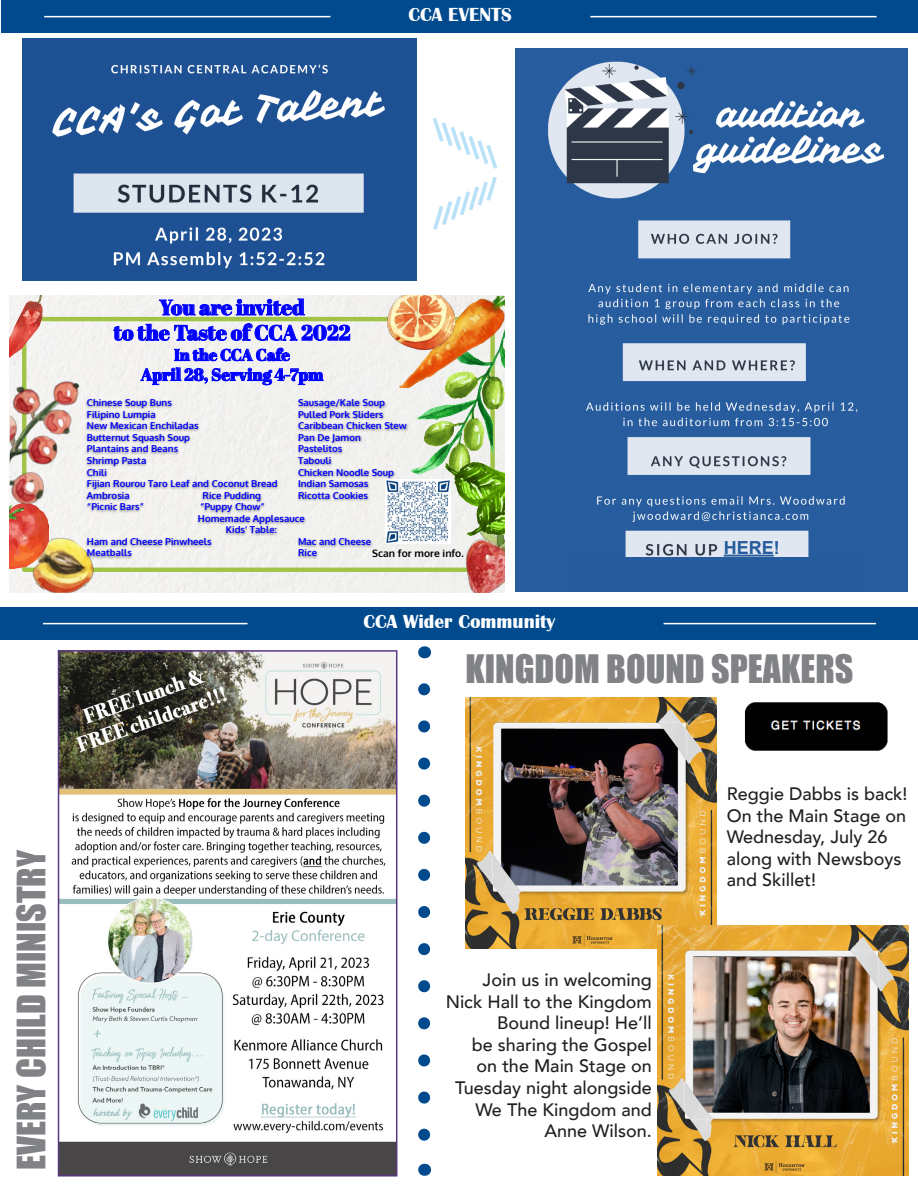
<style>
.page{position:relative;width:918px;height:1188px;background:#fff}
.page>*{position:absolute;margin:0;border:0;box-sizing:border-box;transform-origin:0 0}
.t1{font:36px "Impact";color:#808285}
.t2{font:21.3px/25.3px "Abril Fatface";color:#00f;text-align:center}
.t3{font:700 19.5px "Britannic";color:#fff}
.t4{font:500 18px/21.6px "Avenir";color:#231f20}
.t5{font:700 18px "Arial";color:#265c9d}
.t6{font:16.8px "Abril Fatface";color:#00f}
.t7{font:16.2px "Abril Fatface";color:#00f}
.t8{font:700 10.2px "Oxygen";color:#000}
.t9{font:700 9.6px "Oxygen";color:#00f}
</style>
<div class="page">
<div style="left:1px;top:0;width:917px;height:32px;background:#004a8d"></div>
<hr style="left:44px;top:16px;width:286px;height:1px;background:#fff">
<hr style="left:590px;top:16px;width:287px;height:1px;background:#fff">
<img style="left:10px;top:296px;width:457px;height:297px">
<img style="left:23px;top:555px;width:80px;height:38px">
<svg style="left:159px;top:298px;width:146px;height:18px"></svg>
<svg style="left:113px;top:323px;width:238px;height:38px"></svg>
<svg style="left:140px;top:367px;width:184px;height:11px"></svg>
<img style="left:79px;top:378px;width:345px;height:197px">
<img style="left:411px;top:392px;width:94px;height:86px">
<img style="left:467px;top:535px;width:38px;height:58px">
<img style="left:10px;top:555px;width:39px;height:14px">
<img style="left:399px;top:296px;width:106px;height:96px">
<img style="left:387px;top:296px;width:67px;height:54px">
<img style="left:10px;top:356px;width:107px;height:199px">
<img style="left:445px;top:463px;width:60px;height:72px">
<img style="left:10px;top:296px;width:33px;height:71px">
<img style="left:386px;top:479px;width:64px;height:64px">
<div style="left:0;top:607px;width:918px;height:32px;background:#004a8d"></div>
<hr style="left:43px;top:623px;width:205px;height:1px;background:#fff">
<hr style="left:664px;top:623px;width:212px;height:1px;background:#fff">
<img style="left:61px;top:653px;width:333px;height:521px">
<div style="left:58px;top:650px;width:339px;height:527px;border:2px solid #5b3686"></div>
<svg style="left:418px;top:689px;width:12px;height:452px"></svg>
<svg style="left:424px;top:646px;width:1px;height:12px"></svg>
<svg style="left:424px;top:1164px;width:1px;height:12px"></svg>
<img style="left:23px;top:39px;width:394px;height:242px">
<img style="left:516px;top:48px;width:392px;height:543px">
<div style="left:719px;top:541px;width:76px;height:18px;background:#e0e7f0"></div>
<hr style="left:724px;top:555px;width:50px;height:2px;background:#265c9d">
<div style="left:568px;top:557px;width:295px;height:34px;background:#265c9d"></div>
<svg style="left:432px;top:118px;width:66px;height:112px"></svg>
<img style="left:465px;top:698px;width:251px;height:250px">
<img style="left:658px;top:925px;width:250px;height:251px">
<img style="left:745px;top:702px;width:143px;height:49px">
<p class="t3" style="left:409px;top:4px;width:105px">CCA EVENTS</p>
<p class="t1" style="left:3px;top:1170px;width:321px;rotate:-90deg">EVERY CHILD MINISTRY</p>
<p class="t2" style="left:114px;top:294px;width:238px">You are invited<br>to the Taste of CCA 2022</p>
<p class="t7" style="left:174px;top:343px;width:117px">In the CCA Cafe</p>
<p class="t6" style="left:141px;top:363px;width:184px">April 28, Serving 4-7pm</p>
<p class="t9" style="left:87px;top:397px;width:87px">Chinese Soup Buns</p>
<p class="t9" style="left:298px;top:397px;width:88px">Sausage/Kale Soup</p>
<p class="t9" style="left:87px;top:408px;width:70px">Filipino Lumpia</p>
<p class="t9" style="left:298px;top:408px;width:87px">Pulled Pork Sliders</p>
<p class="t9" style="left:87px;top:420px;width:113px">New Mexican Enchiladas</p>
<p class="t9" style="left:298px;top:420px;width:110px">Caribbean Chicken Stew</p>
<p class="t9" style="left:87px;top:431px;width:105px">Butternut Squash Soup</p>
<p class="t9" style="left:298px;top:431px;width:64px">Pan De Jamon</p>
<p class="t9" style="left:87px;top:443px;width:93px">Plantains and Beans</p>
<p class="t9" style="left:298px;top:443px;width:46px">Pastelitos</p>
<p class="t9" style="left:87px;top:455px;width:61px">Shrimp Pasta</p>
<p class="t9" style="left:298px;top:455px;width:35px">Tabouli</p>
<p class="t9" style="left:87px;top:466px;width:22px">Chili</p>
<p class="t9" style="left:298px;top:466px;width:98px">Chicken Noodle Soup</p>
<p class="t9" style="left:87px;top:478px;width:192px">Fijian Rourou Taro Leaf and Coconut Bread</p>
<p class="t9" style="left:298px;top:478px;width:72px">Indian Samosas</p>
<p class="t9" style="left:87px;top:489px;width:44px">Ambrosia</p>
<p class="t9" style="left:203px;top:489px;width:60px">Rice Pudding</p>
<p class="t9" style="left:298px;top:489px;width:71px">Ricotta Cookies</p>
<p class="t9" style="left:87px;top:501px;width:59px">“Picnic Bars”</p>
<p class="t9" style="left:200px;top:501px;width:66px">“Puppy Chow”</p>
<p class="t9" style="left:198px;top:512px;width:108px">Homemade Applesauce</p>
<p class="t9" style="left:226px;top:524px;width:52px">Kids’ Table:</p>
<p class="t9" style="left:87px;top:535px;width:126px">Ham and Cheese Pinwheels</p>
<p class="t9" style="left:298px;top:535px;width:75px">Mac and Cheese</p>
<p class="t9" style="left:87px;top:547px;width:47px">Meatballs</p>
<p class="t9" style="left:298px;top:547px;width:21px">Rice</p>
<p class="t8" style="left:372px;top:547px;width:93px">Scan for more info.</p>
<p class="t3" style="left:363px;top:611px;width:193px">CCA Wider Community</p>
<p class="t5" style="left:724px;top:536px;width:58px">HERE!</p>
<p class="t1" style="left:465px;top:641px;width:390px">KINGDOM BOUND SPEAKERS</p>
<p class="t4" style="left:446px;top:968px;width:208px;text-align:right">Join us in welcoming<br>Nick Hall to the Kingdom<br>Bound lineup! He’ll<br>be sharing the Gospel<br>on the Main Stage on<br>Tuesday night alongside<br>We The Kingdom and<br>Anne Wilson.</p>
<p class="t4" style="left:727px;top:782px;width:182px">Reggie Dabbs is back!<br>On the Main Stage on<br>Wednesday, July 26 along with Newsboys and Skillet!</p>
</div>
